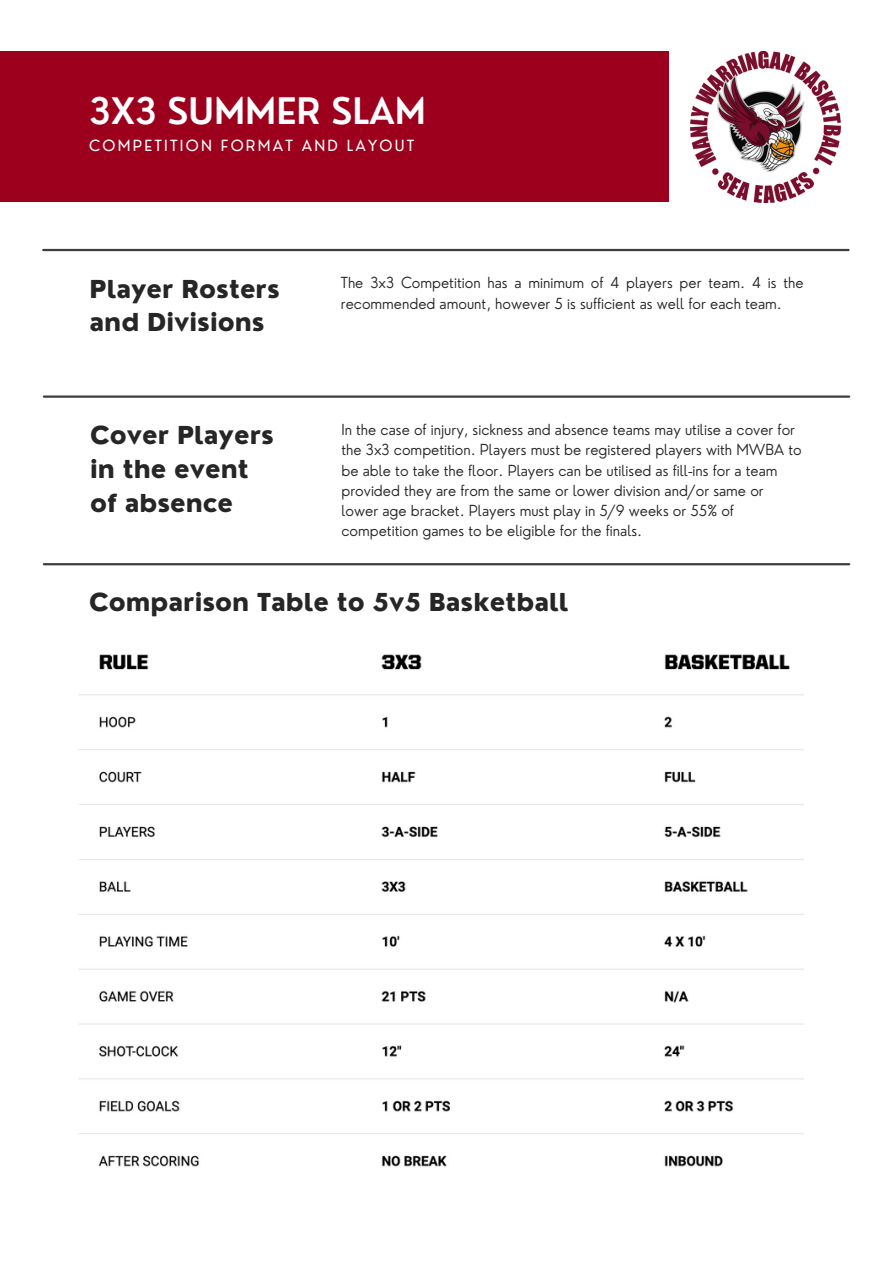
<style>
.page{position:relative;width:893px;height:1264px;background:#fff}
.page>*{position:absolute;margin:0;border:0;box-sizing:border-box;transform-origin:0 0}
.t1{font:600 35.7px "Nourd";color:#fff}
.t2{font:800 24.15px/33.8px "Nourd";color:#272626}
.t3{font:15px "Nourd";letter-spacing:.15em;color:#fff}
.t4{font:300 14.85px/20.2px "Nourd";color:#272626}
</style>
<div class="page">
<div style="left:0;top:51px;width:668px;height:151px;background:#9c001d"></div>
<hr style="left:43px;top:249px;width:805px;height:2px;background:#3d3d3d">
<hr style="left:44px;top:395px;width:805px;height:3px;background:#3d3d3d">
<hr style="left:44px;top:563px;width:805px;height:2px;background:#3d3d3d">
<img style="left:690px;top:51px;width:150px;height:151px">
<img style="left:79px;top:654px;width:724px;height:513px">
<h1 class="t1" style="left:89px;top:88px;width:338px">3X3 SUMMER SLAM</h1>
<p class="t3" style="left:89px;top:136px;width:326px">COMPETITION FORMAT AND LAYOUT</p>
<h2 class="t2" style="left:90px;top:272px;width:192px">Player Rosters and Divisions</h2>
<p class="t4" style="left:341px;top:273px;width:464px">The 3x3 Competition has a minimum of 4 players per team. 4 is the recommended amount, however 5 is sufficient as well for each team.</p>
<h2 class="t2" style="left:90px;top:418px;width:185px">Cover Players in the event of absence</h2>
<p class="t4" style="left:341px;top:419px;width:461px">In the case of injury, sickness and absence teams may utilise a cover for the 3x3 competition. Players must be registered players with MWBA to be able to take the floor. Players can be utilised as fill-ins for a team provided they are from the same or lower division and/or same or lower age bracket. Players must play in 5/9 weeks or 55% of competition games to be eligible for the finals.</p>
<h2 class="t2" style="left:89px;top:585px;width:480px">Comparison Table to 5v5 Basketball</h2>
</div>
